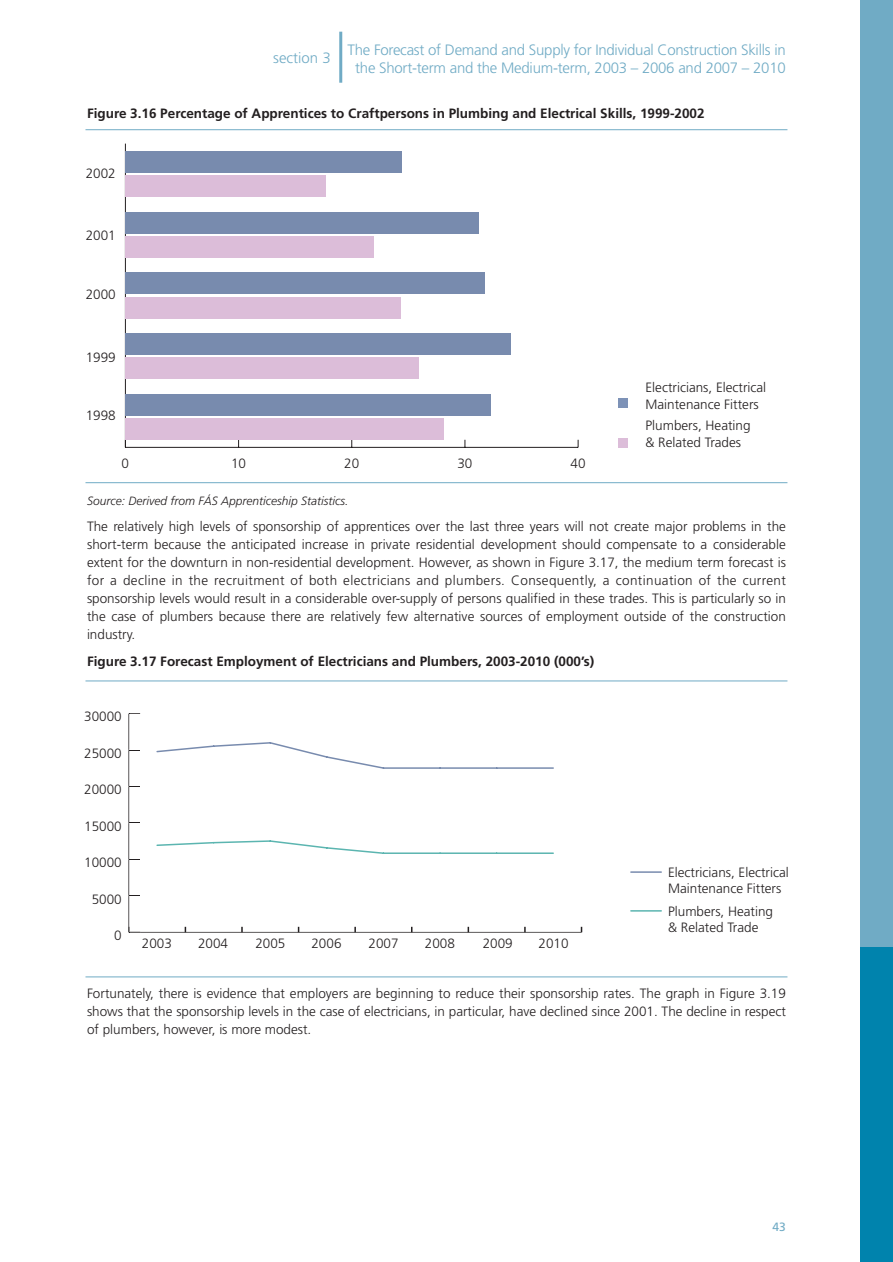
<style>
.page{position:relative;width:893px;height:1262px;background:#fff}
.page>*{position:absolute;margin:0;border:0;box-sizing:border-box;transform-origin:0 0}
.t1{font:300 15px/18px "Frutiger";letter-spacing:-.015em;color:#70abc5;text-align:center}
.t2{font:300 13.5px/18px "Frutiger";color:#231f20}
.t3{font:700 13.5px "Frutiger";color:#231f20}
.t4{font:italic 300 12px "Frutiger";color:#231f20}
.t5{font:12px "Frutiger";color:#70abc5}
</style>
<div class="page">
<div style="left:859px;top:0;width:33px;height:1262px;background:#70abc5"></div>
<hr style="left:339px;top:32px;width:3px;height:51px;background:#70abc5">
<div style="left:859px;top:947px;width:33px;height:315px;background:#0083ad"></div>
<hr style="left:85px;top:129px;width:702px;height:1px;background:#70abc5">
<hr style="left:125px;top:447px;width:453px;height:1px;background:#231f20">
<hr style="left:125px;top:144px;width:1px;height:303px;background:#231f20">
<div style="left:125px;top:175px;width:201px;height:22px;background:#dcbdd9"></div>
<div style="left:125px;top:236px;width:249px;height:22px;background:#dcbdd9"></div>
<div style="left:125px;top:297px;width:275px;height:21px;background:#dcbdd9"></div>
<div style="left:125px;top:357px;width:293px;height:22px;background:#dcbdd9"></div>
<div style="left:125px;top:418px;width:318px;height:22px;background:#dcbdd9"></div>
<div style="left:125px;top:151px;width:276px;height:22px;background:#788bae"></div>
<div style="left:125px;top:212px;width:353px;height:21px;background:#788bae"></div>
<div style="left:125px;top:272px;width:360px;height:22px;background:#788bae"></div>
<div style="left:125px;top:333px;width:386px;height:22px;background:#788bae"></div>
<div style="left:125px;top:394px;width:366px;height:22px;background:#788bae"></div>
<div style="left:618px;top:438px;width:9px;height:9px;background:#dcbdd9"></div>
<div style="left:618px;top:399px;width:9px;height:9px;background:#7d92b7"></div>
<hr style="left:85px;top:482px;width:702px;height:1px;background:#70abc5">
<hr style="left:85px;top:680px;width:702px;height:1px;background:#70abc5">
<svg style="left:128px;top:713px;width:454px;height:220px"></svg>
<hr style="left:631px;top:871px;width:30px;height:1px;background:#788bae">
<hr style="left:631px;top:910px;width:30px;height:1px;background:#5bb5b0">
<hr style="left:85px;top:976px;width:702px;height:1px;background:#70abc5">
<p class="t1" style="left:273px;top:50px;width:59px">section 3</p>
<p class="t1" style="left:347px;top:42px;width:440px">The Forecast of Demand and Supply for Individual Construction Skills in the Short-term and the Medium-term, 2003 – 2006 and 2007 – 2010</p>
<p class="t3" style="left:87px;top:108px;width:619px">Figure 3.16 Percentage of Apprentices to Craftpersons in Plumbing and Electrical Skills, 1999-2002</p>
<p class="t2" style="left:86px;top:165px;width:32px">2002</p>
<p class="t2" style="left:86px;top:227px;width:32px">2001</p>
<p class="t2" style="left:86px;top:286px;width:32px">2000</p>
<p class="t2" style="left:86px;top:349px;width:32px">1999</p>
<p class="t2" style="left:86px;top:407px;width:32px">1998</p>
<p class="t2" style="left:122px;top:455px;width:9px">0</p>
<p class="t2" style="left:231px;top:455px;width:17px">10</p>
<p class="t2" style="left:344px;top:455px;width:17px">20</p>
<p class="t2" style="left:457px;top:455px;width:17px">30</p>
<p class="t2" style="left:570px;top:455px;width:17px">40</p>
<p class="t2" style="left:645px;top:380px;width:122px;line-height:16.5px">Electricians, Electrical<br>Maintenance Fitters</p>
<p class="t2" style="left:645px;top:418px;width:107px;line-height:16.5px">Plumbers, Heating &amp; Related Trades</p>
<p class="t4" style="left:87px;top:495px;width:263px">Source: Derived from FÁS Apprenticeship Statistics.</p>
<p class="t2" style="left:87px;top:518px;width:700px;text-align:justify">The relatively high levels of sponsorship of apprentices over the last three years will not create major problems in the short-term because the anticipated increase in private residential development should compensate to a considerable extent for the downturn in non-residential development. However, as shown in Figure 3.17, the medium term forecast is for a decline in the recruitment of both electricians and plumbers. Consequently, a continuation of the current sponsorship levels would result in a considerable over-supply of persons qualified in these trades. This is particularly so in the case of plumbers because there are relatively few alternative sources of employment outside of the construction industry.</p>
<p class="t3" style="left:87px;top:655px;width:509px">Figure 3.17 Forecast Employment of Electricians and Plumbers, 2003-2010 (000’s)</p>
<p class="t2" style="left:84px;top:708px;width:39px">30000</p>
<p class="t2" style="left:84px;top:745px;width:39px">25000</p>
<p class="t2" style="left:84px;top:781px;width:39px">20000</p>
<p class="t2" style="left:84px;top:818px;width:39px">15000</p>
<p class="t2" style="left:84px;top:854px;width:39px">10000</p>
<p class="t2" style="left:92px;top:891px;width:32px">5000</p>
<p class="t2" style="left:114px;top:927px;width:9px">0</p>
<p class="t2" style="left:142px;top:935px;width:32px">2003</p>
<p class="t2" style="left:198px;top:935px;width:32px">2004</p>
<p class="t2" style="left:255px;top:935px;width:32px">2005</p>
<p class="t2" style="left:311px;top:935px;width:32px">2006</p>
<p class="t2" style="left:368px;top:935px;width:32px">2007</p>
<p class="t2" style="left:425px;top:935px;width:32px">2008</p>
<p class="t2" style="left:483px;top:935px;width:32px">2009</p>
<p class="t2" style="left:538px;top:935px;width:32px">2010</p>
<p class="t2" style="left:668px;top:865px;width:122px;line-height:16.5px">Electricians, Electrical<br>Maintenance Fitters</p>
<p class="t2" style="left:668px;top:903px;width:107px;line-height:16.5px">Plumbers, Heating &amp; Related Trade</p>
<p class="t2" style="left:87px;top:985px;width:700px;text-align:justify">Fortunately, there is evidence that employers are beginning to reduce their sponsorship rates. The graph in Figure 3.19 shows that the sponsorship levels in the case of electricians, in particular, have declined since 2001. The decline in respect of plumbers, however, is more modest.</p>
<p class="t5" style="left:772px;top:1222px;width:15px">43</p>
</div>
